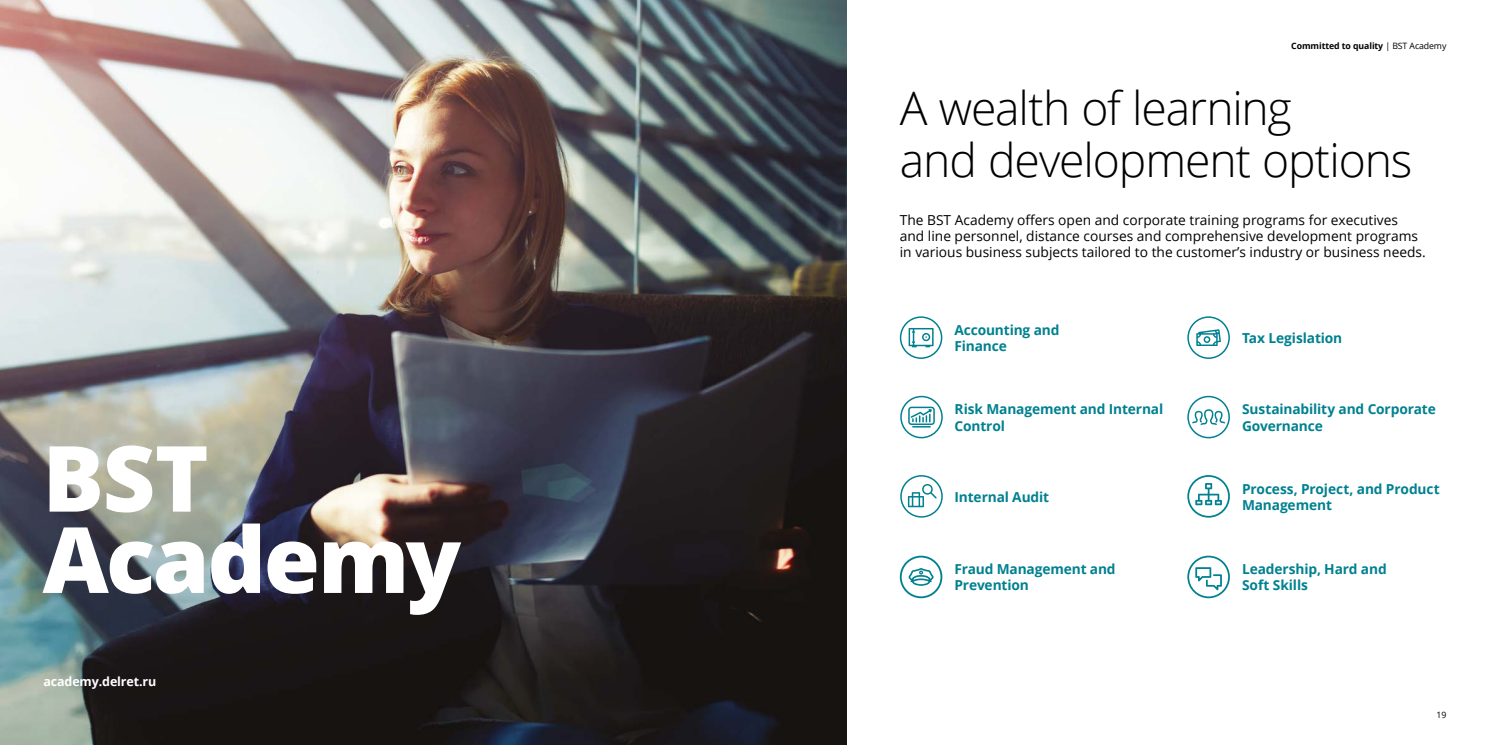
<style>
.page{position:relative;width:1489px;height:745px;background:#fff}
.page>*{position:absolute;margin:0;border:0;box-sizing:border-box;transform-origin:0 0}
.t1{font:800 91.25px/81.2px "Open Sans";letter-spacing:-.025em;color:#fff}
.t2{font:300 46.25px/52.5px "Open Sans";letter-spacing:-.025em;color:#000}
.t3{font:700 13.75px/16.2px "Open Sans";letter-spacing:-.01em;color:#008190}
.t4{font:13.75px/16.2px "Open Sans";color:#000}
.t5{font:700 12.5px "Open Sans";letter-spacing:-.01em;color:#fff}
.t6{font:700 8.75px "Open Sans";letter-spacing:-.01em;color:#000}
.t7{font:8.75px "Open Sans";color:#000}
.s1{font-weight:400}
</style>
<div class="page">
<img style="left:0;top:0;width:846px;height:744px">
<svg style="left:1187px;top:316px;width:42px;height:43px"></svg>
<svg style="left:1187px;top:395px;width:42px;height:43px"></svg>
<svg style="left:900px;top:475px;width:42px;height:42px"></svg>
<svg style="left:1187px;top:555px;width:42px;height:43px"></svg>
<svg style="left:1187px;top:475px;width:42px;height:42px"></svg>
<svg style="left:899px;top:555px;width:43px;height:43px"></svg>
<svg style="left:900px;top:395px;width:42px;height:43px"></svg>
<svg style="left:899px;top:316px;width:43px;height:43px"></svg>
<h1 class="t1" style="left:43px;top:432px;width:420px">BST<br>Academy</h1>
<p class="t5" style="left:43px;top:672px;width:114px">academy.delret.ru</p>
<p class="t6" style="left:1291px;top:40px;width:157px">Committed to quality <span class="s1">| BST Academy</span></p>
<h2 class="t2" style="left:899px;top:80px;width:514px">A wealth of learning<br>and development options</h2>
<p class="t4" style="left:899px;top:211px;width:527px">The BST Academy offers open and corporate training programs for executives and line personnel, distance courses and comprehensive development programs in various business subjects tailored to the customer’s industry or business needs.</p>
<p class="t3" style="left:954px;top:321px;width:106px">Accounting and<br>Finance</p>
<p class="t3" style="left:1241px;top:329px;width:102px">Tax Legislation</p>
<p class="t3" style="left:954px;top:400px;width:210px">Risk Management and Internal<br>Control</p>
<p class="t3" style="left:1241px;top:400px;width:195px">Sustainability and Corporate<br>Governance</p>
<p class="t3" style="left:954px;top:488px;width:96px">Internal Audit</p>
<p class="t3" style="left:1241px;top:479px;width:199px">Process, Project, and Product<br>Management</p>
<p class="t3" style="left:954px;top:560px;width:163px">Fraud Management and<br>Prevention</p>
<p class="t3" style="left:1241px;top:560px;width:146px">Leadership, Hard and<br>Soft Skills</p>
<p class="t7" style="left:1436px;top:708px;width:11px">19</p>
</div>
